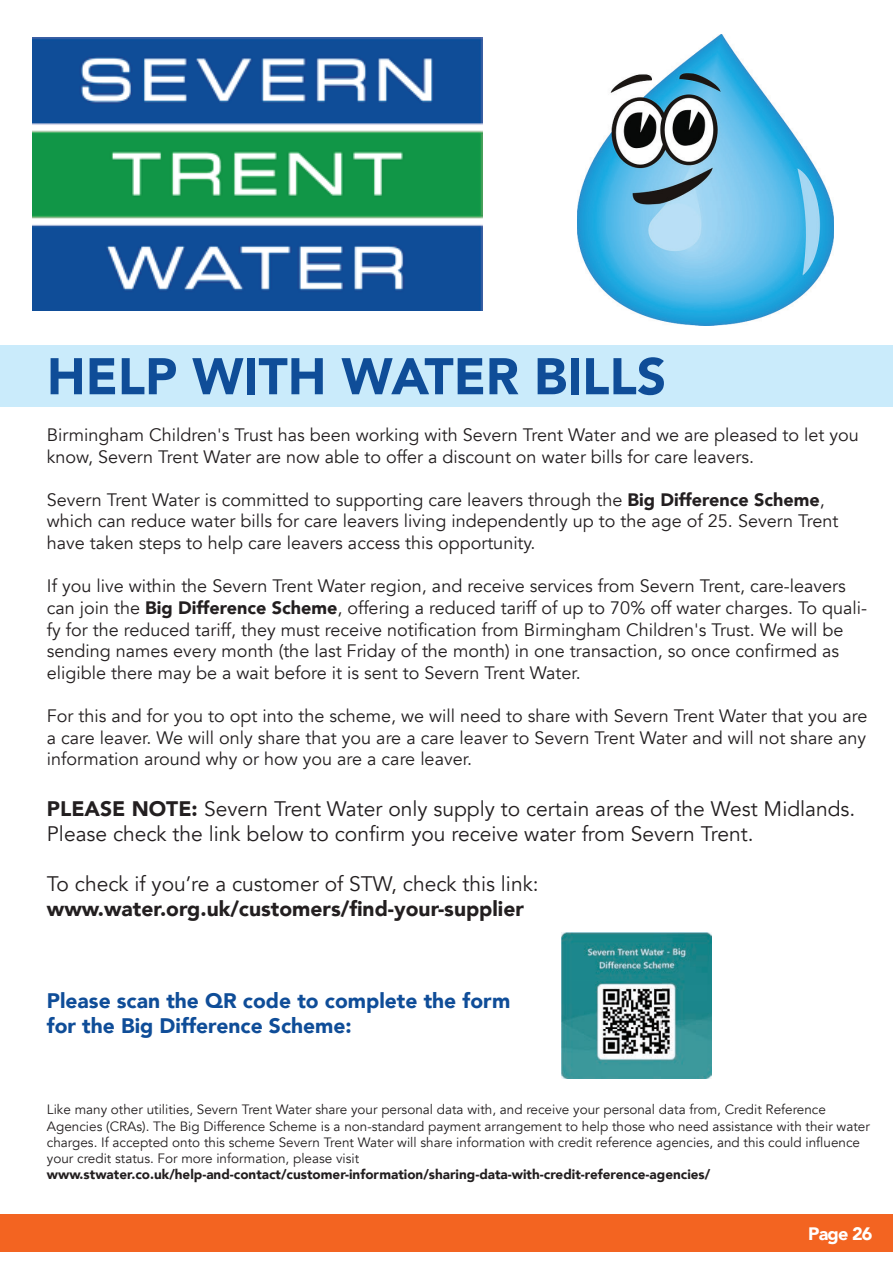
<style>
.page{position:relative;width:893px;height:1263px;background:#fff}
.page>*{position:absolute;margin:0;border:0;box-sizing:border-box;transform-origin:0 0}
.t1{font:900 51px "Avenir";color:#0f4d98}
.t2{font:21px/25.2px "Avenir";color:#231f20}
.t3{font:900 21px/25.2px "Avenir";color:#0f4d98}
.t4{font:900 21px "Avenir";color:#231f20}
.t5{font:18px/21.6px "Avenir";color:#231f20}
.t6{font:900 18px "Avenir";letter-spacing:-.045em;color:#fff}
.t7{font:13.5px/16.2px "Avenir";color:#231f20}
.t8{font:900 13.5px "Avenir";color:#231f20}
.s1{font-weight:900}
</style>
<div class="page">
<div style="left:0;top:346px;width:893px;height:61px;background:#caebfb"></div>
<div style="left:0;top:1214px;width:893px;height:38px;background:#f36421"></div>
<img style="left:32px;top:38px;width:450px;height:273px">
<img style="left:577px;top:34px;width:257px;height:291px">
<img style="left:561px;top:933px;width:150px;height:145px">
<h1 class="t1" style="left:47px;top:333px;width:621px">HELP WITH WATER BILLS</h1>
<p class="t5" style="left:47px;top:424px;width:813px">Birmingham Children's Trust has been working with Severn Trent Water and we are pleased to let you know, Severn Trent Water are now able to offer a discount on water bills for care leavers.</p>
<p class="t5" style="left:47px;top:489px;width:793px">Severn Trent Water is committed to supporting care leavers through the <span class="s1">Big Difference Scheme</span>, which can reduce water bills for care leavers living independently up to the age of 25. Severn Trent have taken steps to help care leavers access this opportunity.</p>
<p class="t5" style="left:47px;top:576px;width:822px">If you live within the Severn Trent Water region, and receive services from Severn Trent, care-leavers can join the <span class="s1">Big Difference Scheme</span>, offering a reduced tariff of up to 70% off water charges. To quali&shy;fy for the reduced tariff, they must receive notification from Birmingham Children's Trust. We will be sending names every month (the last Friday of the month) in one transaction, so once confirmed as eligible there may be a wait before it is sent to Severn Trent Water.</p>
<p class="t5" style="left:47px;top:705px;width:822px;text-align:justify">For this and for you to opt into the scheme, we will need to share with Severn Trent Water that you are a care leaver. We will only share that you are a care leaver to Severn Trent Water and will not share any information around why or how you are a care leaver.</p>
<p class="t2" style="left:47px;top:796px;width:810px"><span class="s1">PLEASE NOTE:</span> Severn Trent Water only supply to certain areas of the West Midlands.<br>Please check the link below to confirm you receive water from Severn Trent.</p>
<p class="t2" style="left:47px;top:872px;width:493px">To check if you’re a customer of STW, check this link:</p>
<p class="t4" style="left:47px;top:891px;width:479px">www.water.org.uk/customers/find-your-supplier</p>
<p class="t3" style="left:47px;top:988px;width:465px">Please scan the QR code to complete the form for the Big Difference Scheme:</p>
<p class="t7" style="left:47px;top:1102px;width:824px">Like many other utilities, Severn Trent Water share your personal data with, and receive your personal data from, Credit Reference Agencies (CRAs). The Big Difference Scheme is a non-standard payment arrangement to help those who need assistance with their water charges. If accepted onto this scheme Severn Trent Water will share information with credit reference agencies, and this could influence your credit status. For more information, please visit</p>
<p class="t8" style="left:47px;top:1163px;width:665px">www.stwater.co.uk/help-and-contact/customer-information/sharing-data-with-credit-reference-agencies/</p>
<p class="t6" style="left:808px;top:1218px;width:66px">Page 26</p>
</div>
